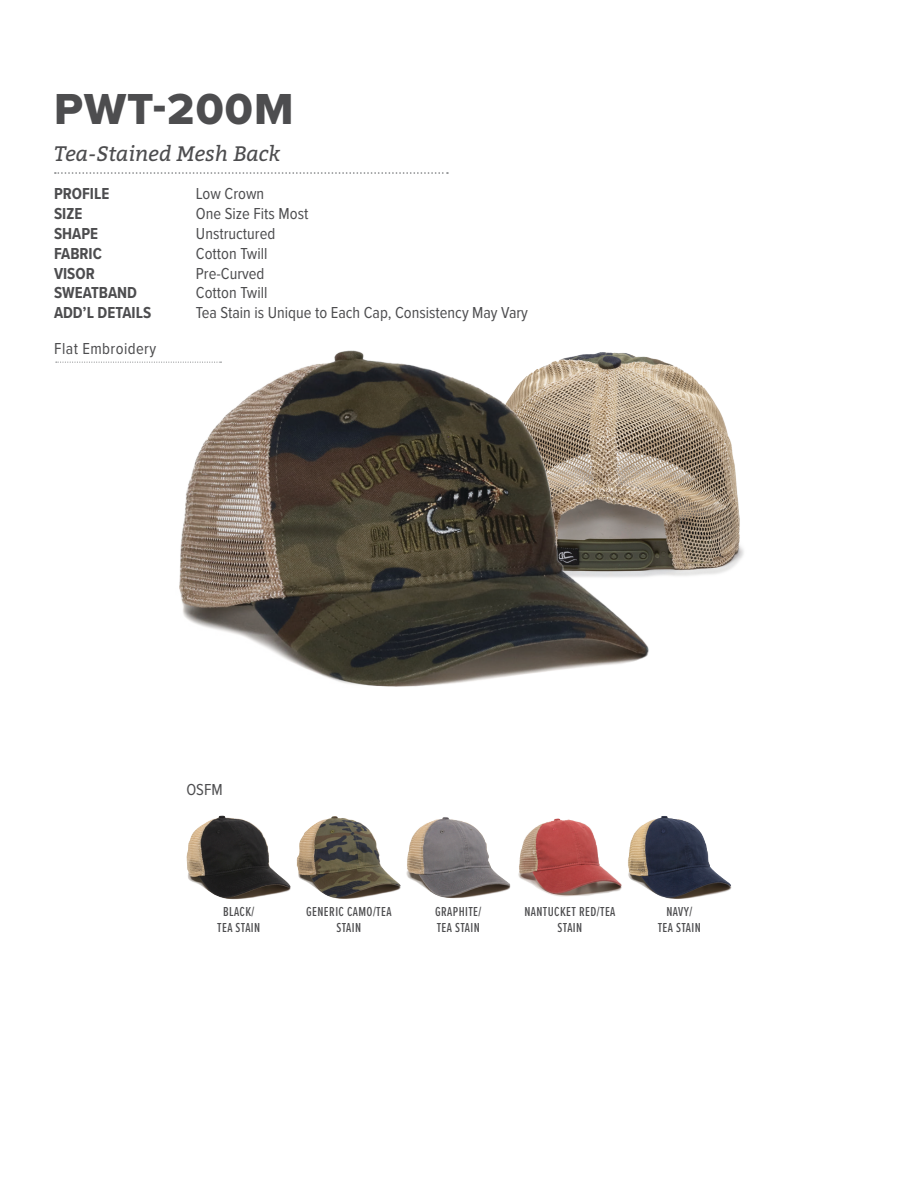
<style>
.page{position:relative;width:918px;height:1188px;background:#fff}
.page>*{position:absolute;margin:0;border:0;box-sizing:border-box;transform-origin:0 0}
.Style_Name{font:45px "Proxima Nova Extrabld";letter-spacing:.025em;color:#4d4d4f}
.Marketing_Description{font:italic 21px "Bitter";color:#4d4d4f}
.Descriptions{font:16.5px "Proxima Nova Cond";color:#4d4d4f}
.Descriptions_Names{font:700 16.5px "Proxima Nova Cond";color:#4d4d4f}
.Decoration_Technique{font:16.5px "Proxima Nova Cond";letter-spacing:.025em;color:#4d4d4f}
.COLORS{font:500 13.5px/15.1px "Proxima Nova Ex Cn";letter-spacing:.03em;color:#4d4d4f;text-align:center}
</style>
<div class="page">
<img style="left:660px;top:360px;width:84px;height:216px">
<img style="left:168px;top:350px;width:492px;height:337px">
<svg style="left:55px;top:172px;width:393px;height:2px"></svg>
<svg style="left:56px;top:362px;width:165px;height:1px"></svg>
<img style="left:296px;top:816px;width:105px;height:83px">
<img style="left:406px;top:817px;width:105px;height:82px">
<img style="left:628px;top:816px;width:104px;height:83px">
<img style="left:518px;top:818px;width:104px;height:79px">
<img style="left:186px;top:816px;width:105px;height:84px">
<p class="Style_Name" style="left:54px;top:75px;width:241px">PWT-200M</p>
<p class="Marketing_Description" style="left:54px;top:141px;width:227px">Tea-Stained Mesh Back</p>
<p class="Descriptions_Names" style="left:54px;top:182px;width:57px">PROFILE</p>
<p class="Descriptions_Names" style="left:54px;top:202px;width:30px">SIZE</p>
<p class="Descriptions_Names" style="left:54px;top:221px;width:46px">SHAPE</p>
<p class="Descriptions_Names" style="left:54px;top:241px;width:50px">FABRIC</p>
<p class="Descriptions_Names" style="left:54px;top:261px;width:42px">VISOR</p>
<p class="Descriptions_Names" style="left:54px;top:281px;width:85px">SWEATBAND</p>
<p class="Descriptions_Names" style="left:54px;top:301px;width:99px">ADD’L DETAILS</p>
<p class="Decoration_Technique" style="left:54px;top:337px;width:104px">Flat Embroidery</p>
<p class="Descriptions" style="left:196px;top:182px;width:70px">Low Crown</p>
<p class="Descriptions" style="left:196px;top:202px;width:114px">One Size Fits Most</p>
<p class="Descriptions" style="left:196px;top:221px;width:81px">Unstructured</p>
<p class="Descriptions" style="left:196px;top:241px;width:73px">Cotton Twill</p>
<p class="Descriptions" style="left:196px;top:261px;width:70px">Pre-Curved</p>
<p class="Descriptions" style="left:196px;top:281px;width:73px">Cotton Twill</p>
<p class="Descriptions" style="left:196px;top:301px;width:334px">Tea Stain is Unique to Each Cap, Consistency May Vary</p>
<p class="Descriptions" style="left:186px;top:777px;width:38px">OSFM</p>
<p class="COLORS" style="left:223px;top:904px;width:33px">BLACK/</p>
<p class="COLORS" style="left:217px;top:919px;width:45px">TEA STAIN</p>
<p class="COLORS" style="left:306px;top:904px;width:87px">GENERIC CAMO/TEA<br>STAIN</p>
<p class="COLORS" style="left:435px;top:904px;width:48px">GRAPHITE/</p>
<p class="COLORS" style="left:437px;top:919px;width:45px">TEA STAIN</p>
<p class="COLORS" style="left:524px;top:904px;width:93px">NANTUCKET RED/TEA<br>STAIN</p>
<p class="COLORS" style="left:666px;top:904px;width:27px">NAVY/</p>
<p class="COLORS" style="left:658px;top:919px;width:45px">TEA STAIN</p>
</div>
